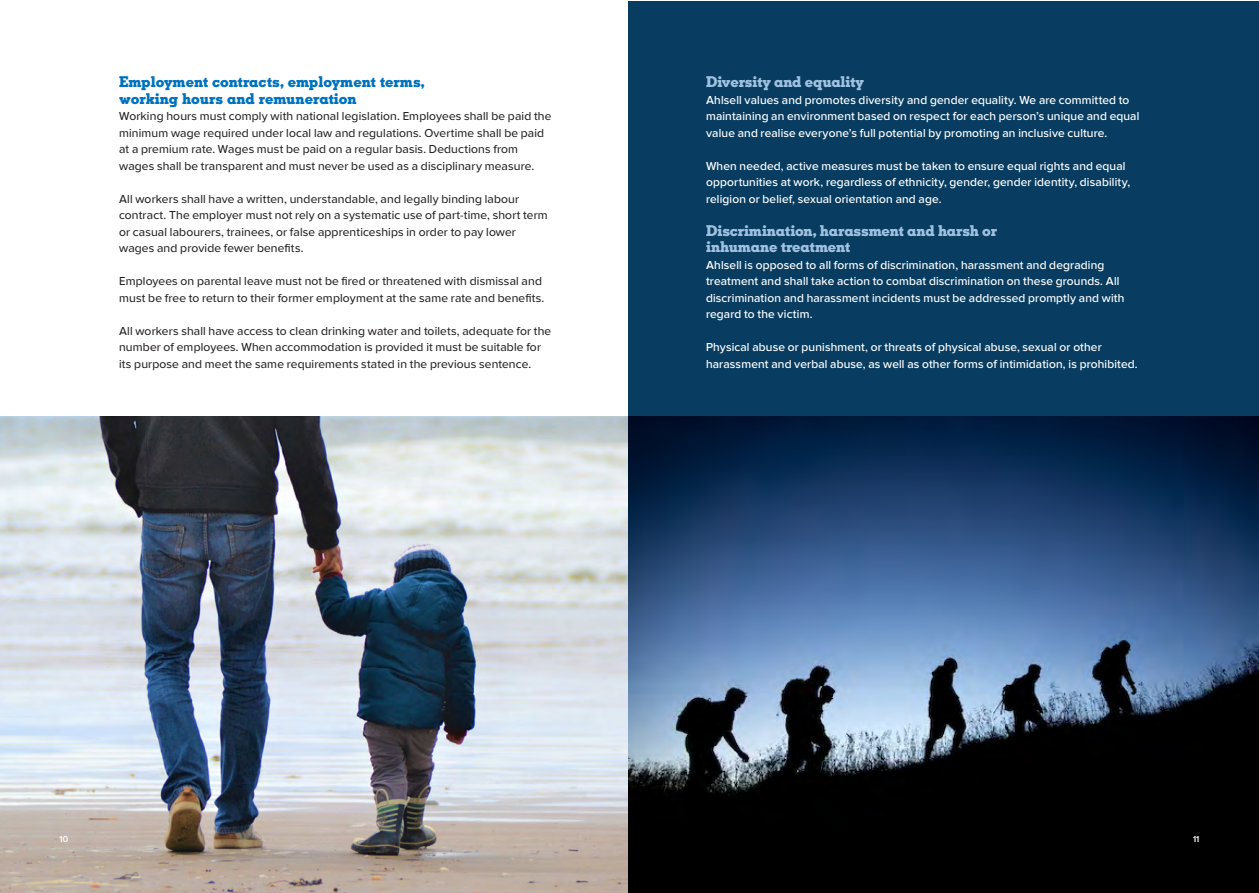
<style>
.page{position:relative;width:1259px;height:893px;background:#fff}
.page>*{position:absolute;margin:0;border:0;box-sizing:border-box;transform-origin:0 0}
.t1{font:800 15px "Ahlsell Slab";letter-spacing:-.015em;color:#9fc1df}
.t2{font:800 15px "Ahlsell Slab";color:#0072bc}
.t3{font:12px/16.5px "Ahlsell Sans";letter-spacing:.015em;color:#231f20}
.t4{font:500 12px/16.5px "Ahlsell Sans";letter-spacing:.015em;color:#fff}
.t5{font:600 9px "Ahlsell Sans";color:#fff}
</style>
<div class="page">
<img style="left:0;top:417px;width:1259px;height:476px">
<div style="left:629px;top:1px;width:630px;height:416px;background:#083d61"></div>
<p class="t2" style="left:119px;top:73px;width:307px">Employment contracts, employment terms,</p>
<p class="t2" style="left:119px;top:89px;width:239px">working hours and remuneration</p>
<p class="t3" style="left:119px;top:108px;width:434px">Working hours must comply with national legislation. Employees shall be paid the minimum wage required under local law and regulations. Overtime shall be paid at a premium rate. Wages must be paid on a regular basis. Deductions from wages shall be transparent and must never be used as a disciplinary measure.</p>
<p class="t3" style="left:119px;top:190px;width:430px">All workers shall have a written, understandable, and legally binding labour contract. The employer must not rely on a systematic use of part-time, short term or casual labourers, trainees, or false apprenticeships in order to pay lower wages and provide fewer benefits.</p>
<p class="t3" style="left:119px;top:273px;width:427px">Employees on parental leave must not be fired or threatened with dismissal and must be free to return to their former employment at the same rate and benefits.</p>
<p class="t3" style="left:119px;top:322px;width:434px">All workers shall have access to clean drinking water and toilets, adequate for the number of employees. When accommodation is provided it must be suitable for its purpose and meet the same requirements stated in the previous sentence.</p>
<p class="t1" style="left:706px;top:73px;width:159px">Diversity and equality</p>
<p class="t4" style="left:706px;top:91px;width:435px">Ahlsell values and promotes diversity and gender equality. We are committed to maintaining an environment based on respect for each person’s unique and equal value and realise everyone’s full potential by promoting an inclusive culture.</p>
<p class="t4" style="left:706px;top:157px;width:425px">When needed, active measures must be taken to ensure equal rights and equal opportunities at work, regardless of ethnicity, gender, gender identity, disability, religion or belief, sexual orientation and age.</p>
<p class="t1" style="left:706px;top:221px;width:292px">Discrimination, harassment and harsh or</p>
<p class="t1" style="left:706px;top:238px;width:146px">inhumane treatment</p>
<p class="t4" style="left:706px;top:256px;width:420px">Ahlsell is opposed to all forms of discrimination, harassment and degrading treatment and shall take action to combat discrimination on these grounds. All discrimination and harassment incidents must be addressed promptly and with regard to the victim.</p>
<p class="t4" style="left:706px;top:339px;width:433px">Physical abuse or punishment, or threats of physical abuse, sexual or other harassment and verbal abuse, as well as other forms of intimidation, is prohibited.</p>
<p class="t5" style="left:60px;top:833px;width:10px">10</p>
<p class="t5" style="left:1193px;top:833px;width:8px">11</p>
</div>
